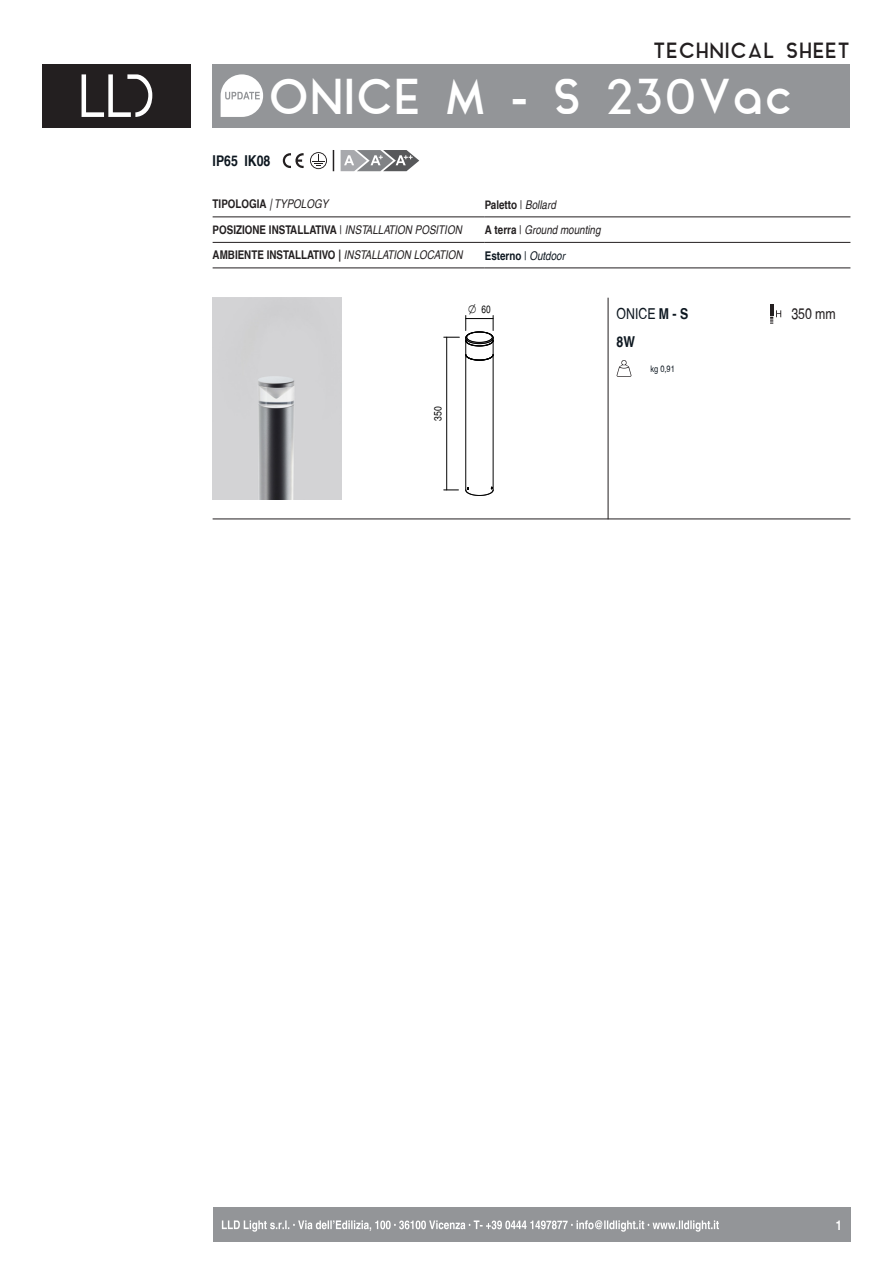
<style>
.page{position:relative;width:893px;height:1263px;background:#fff}
.page>*{position:absolute;margin:0;border:0;box-sizing:border-box;transform-origin:0 0}
.t1{font:48px "Aqua Grotesque";letter-spacing:-.02em;color:#fff}
.t2{font:21px "Aqua Grotesque";color:#231f20}
.t3{font:700 condensed 15px "Helvetica LT";color:#0d1720}
.t4{font:condensed 15px "Helvetica";color:#0d1720}
.t5{font:condensed 15px "Helvetica";color:#231f20}
.t6{font:700 condensed 13.5px "Helvetica LT";color:#fff}
.t7{font:700 condensed 12px "Helvetica LT";color:#231f20}
.t8{font:italic condensed 12px "Helvetica LT";color:#231f20}
.t9{font:700 condensed 12px "Helvetica LT";color:#0d1720}
.t10{font:condensed 10.65px "Helvetica";color:#000;scale:.96 1}
.t11{font:condensed 10.2px "Helvetica";color:#000;scale:1.04 1}
.t12{font:condensed 9px "Helvetica";color:#0d1720}
.s1{font-weight:400;font-style:italic}
.s2{font-family:"Helvetica";font-weight:400}
.s3{font-weight:700;font-style:normal}
.s4{font-family:"Helvetica";font-style:normal}
.s5{font-family:"Helvetica LT";font-weight:700}
</style>
<div class="page">
<div style="left:43px;top:64px;width:148px;height:64px;background:#231f20"></div>
<svg style="left:82px;top:74px;width:70px;height:43px"></svg>
<div style="left:213px;top:1208px;width:637px;height:34px;background:#939598"></div>
<svg style="left:341px;top:150px;width:78px;height:21px"></svg>
<svg style="left:333px;top:150px;width:1px;height:21px"></svg>
<hr style="left:213px;top:217px;width:272px;height:1px;background:#231f20">
<hr style="left:485px;top:217px;width:365px;height:1px;background:#231f20">
<hr style="left:213px;top:242px;width:272px;height:1px;background:#231f20">
<hr style="left:485px;top:242px;width:365px;height:1px;background:#231f20">
<hr style="left:213px;top:268px;width:272px;height:1px;background:#231f20">
<hr style="left:485px;top:268px;width:365px;height:1px;background:#231f20">
<svg style="left:282px;top:153px;width:22px;height:15px"></svg>
<hr style="left:608px;top:298px;width:1px;height:221px;background:#231f20">
<svg style="left:770px;top:304px;width:11px;height:20px"></svg>
<svg style="left:616px;top:360px;width:16px;height:17px"></svg>
<hr style="left:213px;top:518px;width:637px;height:1px;background:#231f20">
<svg style="left:465px;top:487px;width:29px;height:9px"></svg>
<hr style="left:493px;top:355px;width:1px;height:135px;background:#000">
<hr style="left:465px;top:355px;width:1px;height:135px;background:#000">
<svg style="left:444px;top:337px;width:15px;height:1px"></svg>
<svg style="left:444px;top:490px;width:14px;height:1px"></svg>
<hr style="left:446px;top:337px;width:1px;height:153px;background:#000">
<svg style="left:222px;top:1220px;width:497px;height:12px"></svg>
<img style="left:213px;top:298px;width:128px;height:202px">
<svg style="left:310px;top:152px;width:17px;height:17px"></svg>
<div style="left:212px;top:64px;width:638px;height:64px;background:#939598"></div>
<svg style="left:221px;top:74px;width:42px;height:43px"></svg>
<svg style="left:465px;top:315px;width:29px;height:46px"></svg>
<p class="t2" style="left:653px;top:40px;width:199px">TECHNICAL SHEET</p>
<p class="t1" style="left:267px;top:71px;width:528px">ONICE M - S 230Vac</p>
<p class="t3" style="left:213px;top:152px;width:59px">IP65 IK08</p>
<p class="t7" style="left:213px;top:197px;width:117px">TIPOLOGIA <span class="s1">| TYPOLOGY</span></p>
<p class="t7" style="left:485px;top:197px;width:73px">Paletto <span class="s2">|</span> <span class="s1">Bollard</span></p>
<p class="t7" style="left:213px;top:222px;width:251px">POSIZIONE INSTALLATIVA <span class="s2">|</span> <span class="s1">INSTALLATION POSITION</span></p>
<p class="t8" style="left:485px;top:223px;width:117px"><span class="s3">A terra</span> <span class="s4">|</span> Ground mounting</p>
<p class="t7" style="left:213px;top:248px;width:251px">AMBIENTE INSTALLATIVO | <span class="s1">INSTALLATION LOCATION</span></p>
<p class="t9" style="left:485px;top:248px;width:82px">Esterno <span class="s2">|</span> <span class="s1">Outdoor</span></p>
<p class="t11" style="left:432px;top:421px;width:15px;rotate:-90deg">350</p>
<p class="t10" style="left:481px;top:303px;width:11px">60</p>
<p class="t4" style="left:617px;top:305px;width:73px">ONICE <span class="s5">M - S</span></p>
<p class="t5" style="left:791px;top:305px;width:46px">350 mm</p>
<p class="t3" style="left:617px;top:333px;width:20px">8W</p>
<p class="t12" style="left:651px;top:363px;width:26px">kg 0,91</p>
<p class="t6" style="left:836px;top:1216px;width:8px">1</p>
</div>
